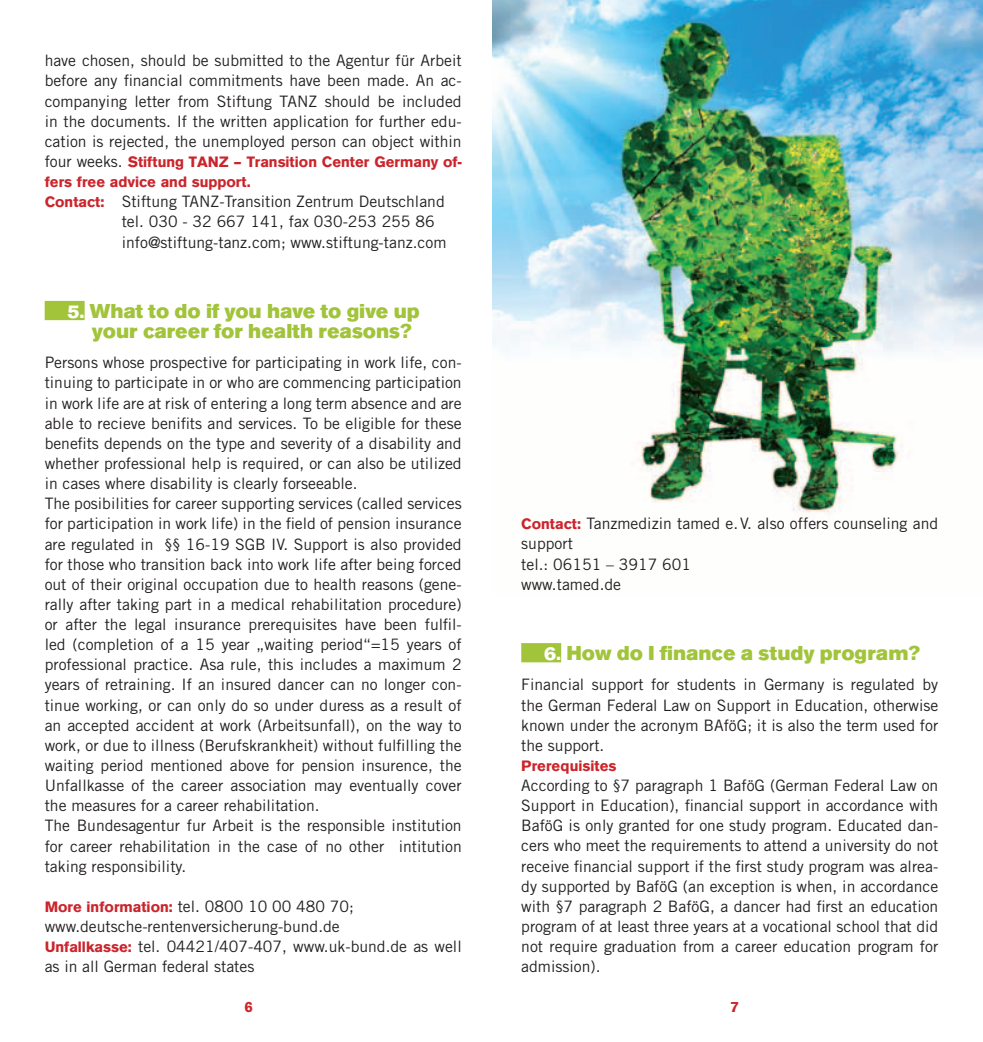
<style>
.page{position:relative;width:983px;height:1042px;background:#fff}
.page>*{position:absolute;margin:0;border:0;box-sizing:border-box;transform-origin:0 0}
.t1{font:21px/20.1px "Accius T Ultr";color:#a1c43a}
.t2{font:15.75px/20.1px "Trade Gothic LT Std";color:#231f20}
.t3{font:700 15.75px/20.1px "Accius T";color:#cb242b}
.s1{font-family:"Trade Gothic LT Std";font-weight:400;color:#231f20}
.s2{font-family:"Accius T";font-weight:700;color:#cb242b}
.s3{font-size:19.25px;color:#fff}
</style>
<div class="page">
<div style="left:45px;top:301px;width:40px;height:19px;background:#a1c43a"></div>
<img style="left:492px;top:0;width:490px;height:517px">
<div style="left:521px;top:643px;width:40px;height:19px;background:#a1c43a"></div>
<p class="t2" style="left:45px;top:50px;width:418px;text-align:justify">have chosen, should be submitted to the Agentur für Arbeit before any financial commitments have been made. An ac&shy;companying letter from Stiftung TANZ should be included in the documents. If the written application for further edu&shy;cation is rejected, the unemployed person can object within</p>
<p class="t3" style="left:45px;top:152px;width:418px"><span class="s1">four weeks.</span> Stiftung TANZ – Transition Center Germany of&shy;fers free advice and support.</p>
<p class="t2" style="left:122px;top:191px;width:326px;text-indent:-77px"><span class="s2">Contact:</span> Stiftung TANZ-Transition Zentrum Deutschland tel. 030 - 32 667 141, fax 030-253 255 86 info@stiftung-tanz.com; www.stiftung-tanz.com</p>
<h1 class="t1" style="left:92px;top:300px;width:329px;text-indent:-24px"><span class="s3">5.</span> What to do if you have to give up your career for health reasons?</h1>
<p class="t2" style="left:45px;top:352px;width:418px">Persons whose prospective for participating in work life, con&shy;tinuing to participate in or who are commencing participation in work life are at risk of entering a long term absence and are able to recieve benifits and services. To be eligible for these benefits depends on the type and severity of a disability and whether professional help is required, or can also be utilized in cases where disability is clearly forseeable.<br>The posibilities for career supporting services (called services for participation in work life) in the field of pension insurance are regulated in §§ 16-19 SGB IV. Support is also provided for those who transition back into work life after being forced out of their original occupation due to health reasons (gene&shy;rally after taking part in a medical rehabilitation procedure) or after the legal insurance prerequisites have been fulfil&shy;led (completion of a 15 year „waiting period“=15 years of professional practice. Asa rule, this includes a maximum 2 years of retraining. If an insured dancer can no longer con&shy;tinue working, or can only do so under duress as a result of an accepted accident at work (Arbeitsunfall), on the way to work, or due to illness (Berufskrankheit) without fulfilling the waiting period mentioned above for pension insurence, the Unfallkasse of the career association may eventually cover the measures for a career rehabilitation.<br>The Bundesagentur fur Arbeit is the responsible institution for career rehabilitation in the case of no other intitution taking responsibility.</p>
<p class="t2" style="left:45px;top:896px;width:418px"><span class="s2">More information:</span> tel. 0800 10 00 480 70; www.deutsche-rentenversicherung-bund.de<br><span class="s2">Unfallkasse:</span> tel. 04421/407-407, www.uk-bund.de as well as in all German federal states</p>
<p class="t2" style="left:521px;top:513px;width:418px"><span class="s2">Contact:</span> Tanzmedizin tamed e.V. also offers counseling and support<br>tel.: 06151 – 3917 601<br>www.tamed.de</p>
<h1 class="t1" style="left:544px;top:642px;width:377px"><span class="s3">6.</span> How do I finance a study program?</h1>
<p class="t2" style="left:521px;top:674px;width:418px;text-align:justify">Financial support for students in Germany is regulated by the German Federal Law on Support in Education, otherwise known under the acronym BAföG; it is also the term used for the support.</p>
<p class="t3" style="left:521px;top:755px;width:97px">Prerequisites</p>
<p class="t2" style="left:521px;top:775px;width:418px;text-align:justify">According to §7 paragraph 1 BaföG (German Federal Law on Support in Education), financial support in accordance with BaföG is only granted for one study program. Educated dan&shy;cers who meet the requirements to attend a university do not receive financial support if the first study program was alrea&shy;dy supported by BaföG (an exception is when, in accordance with §7 paragraph 2 BaföG, a dancer had first an education program of at least three years at a vocational school that did not require graduation from a career education program for admission).</p>
<p class="t3" style="left:244px;top:997px;width:10px">6</p>
<p class="t3" style="left:730px;top:997px;width:10px">7</p>
</div>
